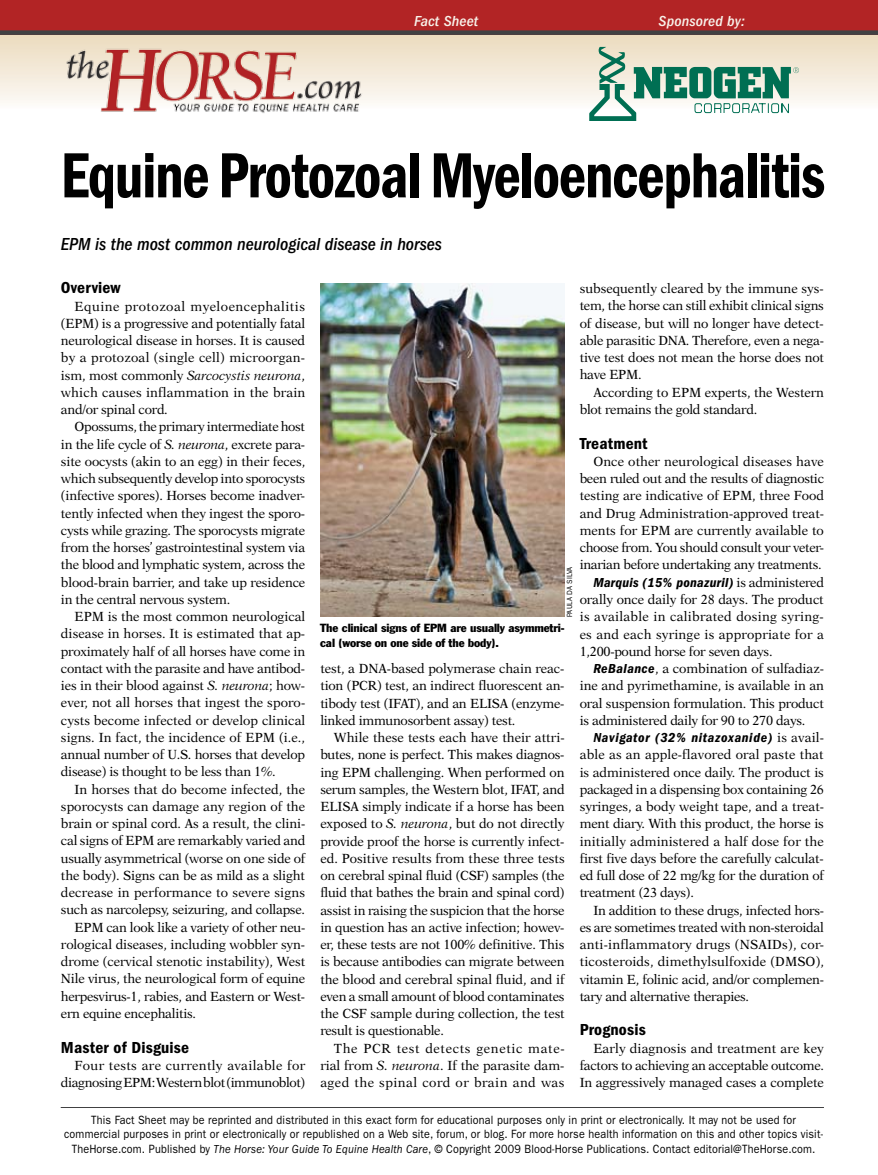
<style>
.page{position:relative;width:878px;height:1175px;background:#fff}
.page>*{position:absolute;margin:0;border:0;box-sizing:border-box;transform-origin:0 0}
.t1{font:66px "ITC Franklin Gothic Std Dm Cd";letter-spacing:-.02em;color:#000;scale:.9 1}
.t2{font:italic 500 condensed 18px "ITC Franklin Gothic Std";color:#000}
.t3{font:16.5px "ITC Franklin Gothic Std Dm Cd";letter-spacing:.01em;color:#000;scale:1.05 1}
.t4{font:italic 500 condensed 15px "ITC Franklin Gothic Std";letter-spacing:.01em;color:#f8f2ea;scale:1.05 1}
.t5{font:13.5px "ITC Franklin Gothic Std Dm Cd It";letter-spacing:.02em;color:#000;scale:1.05 1}
.t6{font:13.5px "ITC Franklin Gothic Std Dm Cd It";letter-spacing:.045em;color:#000;scale:1.05 1}
.t7{font:13.35px/17.2px "New Aster LT Std";letter-spacing:-.02em;color:#000;text-align:justify;scale:.96 1}
.t8{font:13.35px "New Aster LT Std";letter-spacing:.005em;color:#000;scale:.96 1}
.t9{font:13.35px "New Aster LT Std";letter-spacing:.015em;color:#000;scale:.96 1}
.t10{font:12px/14.4px "ITC Franklin Gothic Std";letter-spacing:.015em;color:#000;text-align:center;scale:.9 1}
.t11{font:condensed 11.7px/15px "Franklin Gothic Std";letter-spacing:-.01em;color:#000;scale:1.1 1}
.t12{font:7.5px "ITC Franklin Gothic Std";letter-spacing:.005em;color:#000;scale:.95 1}
.s1{font-style:italic}
.s2{font-family:"New Aster LT Std";font-size:13.35px}
.s3{font-family:"ITC Franklin Gothic Std Dm Cd It";font-size:13.5px}
</style>
<div class="page">
<hr style="left:61px;top:1107px;width:763px;height:1px;background:#414142">
<div style="left:0;top:34px;width:878px;height:80px;background:linear-gradient(to bottom,#ebdabc,#fefdfd)"></div>
<img style="left:61px;top:39px;width:309px;height:75px">
<div style="left:0;top:0;width:878px;height:35px;background:#b22425"></div>
<div style="left:0;top:30px;width:878px;height:5px;background:#414142"></div>
<svg style="left:589px;top:47px;width:210px;height:73px"></svg>
<img style="left:320px;top:283px;width:244px;height:333px">
<p class="t4" style="left:414px;top:12px;width:63px">Fact Sheet</p>
<p class="t4" style="left:658px;top:12px;width:84px">Sponsored by:</p>
<h1 class="t1" style="left:61px;top:138px;width:850px">Equine Protozoal Myeloencephalitis</h1>
<h2 class="t2" style="left:61px;top:234px;width:382px">EPM is the most common neurological disease in horses</h2>
<p class="t3" style="left:61px;top:278px;width:58px">Overview</p>
<p class="t7" style="left:61px;top:297px;width:256px;text-indent:14px">Equine protozoal myeloencephalitis (EPM) is a progressive and potentially fatal neurological disease in horses. It is caused by a protozoal (single cell) microorgan&shy;ism, most commonly <span class="s1">Sarcocystis neurona</span>, which causes inflammation in the brain and/or spinal cord.</p>
<p class="t7" style="left:61px;top:418px;width:256px;text-indent:14px">Opossums, the primary intermediate host in the life cycle of <span class="s1">S. neurona</span>, excrete para&shy;site oocysts (akin to an egg) in their feces, which subsequently develop into sporocysts (infective spores). Horses become inadver&shy;tently infected when they ingest the sporo&shy;cysts while grazing. The sporocysts migrate from the horses’ gastrointestinal system via the blood and lymphatic system, across the blood-brain barrier, and take up residence in the central nervous system.</p>
<p class="t7" style="left:61px;top:608px;width:256px;text-indent:14px">EPM is the most common neurological disease in horses. It is estimated that ap&shy;proximately half of all horses have come in contact with the parasite and have antibod&shy;ies in their blood against <span class="s1">S. neurona</span>; how&shy;ever, not all horses that ingest the sporo&shy;cysts become infected or develop clinical signs. In fact, the incidence of EPM (i.e., annual number of U.S. horses that develop disease) is thought to be less than 1%.</p>
<p class="t8" style="left:75px;top:781px;width:241px">In horses that do become infected, the</p>
<p class="t8" style="left:61px;top:798px;width:256px">sporocysts can damage any region of the</p>
<p class="t7" style="left:61px;top:815px;width:256px">brain or spinal cord. As a result, the clini-</p>
<p class="t7" style="left:61px;top:832px;width:256px">cal signs of EPM are remarkably varied and</p>
<p class="t7" style="left:61px;top:849px;width:256px">usually asymmetrical (worse on one side of</p>
<p class="t7" style="left:61px;top:866px;width:256px">the body). Signs can be as mild as a slight</p>
<p class="t9" style="left:61px;top:884px;width:256px">decrease in performance to severe signs</p>
<p class="t7" style="left:61px;top:901px;width:256px">such as narcolepsy, seizuring, and collapse.</p>
<p class="t7" style="left:75px;top:918px;width:242px">EPM can look like a variety of other neu-</p>
<p class="t7" style="left:61px;top:935px;width:256px">rological diseases, including wobbler syn-</p>
<p class="t7" style="left:61px;top:953px;width:256px">drome (cervical stenotic instability), West</p>
<p class="t7" style="left:61px;top:970px;width:256px">Nile virus, the neurological form of equine</p>
<p class="t7" style="left:61px;top:987px;width:256px">herpesvirus-1, rabies, and Eastern or West-</p>
<p class="t7" style="left:61px;top:1004px;width:142px">ern equine encephalitis.</p>
<p class="t3" style="left:61px;top:1037px;width:123px">Master of Disguise</p>
<p class="t7" style="left:61px;top:1056px;width:256px;text-align:right">Four tests are currently available for diagnosing EPM: Western blot (immunoblot)</p>
<p class="t7" style="left:579px;top:280px;width:256px">subsequently cleared by the immune sys&shy;tem, the horse can still exhibit clinical signs of disease, but will no longer have detect&shy;able parasitic DNA. Therefore, even a nega&shy;tive test does not mean the horse does not have EPM.</p>
<p class="t7" style="left:579px;top:383px;width:256px;text-indent:14px">According to EPM experts, the Western blot remains the gold standard.</p>
<p class="t3" style="left:579px;top:434px;width:66px">Treatment</p>
<p class="t7" style="left:579px;top:453px;width:256px;text-indent:14px">Once other neurological diseases have been ruled out and the results of diagnostic testing are indicative of EPM, three Food and Drug Administration-approved treat&shy;ments for EPM are currently available to choose from. You should consult your veter&shy;inarian before undertaking any treatments.</p>
<p class="t5" style="left:593px;top:574px;width:221px">Marquis (15% ponazuril) <span class="s2">is administered</span></p>
<p class="t7" style="left:579px;top:591px;width:256px">orally once daily for 28 days. The product is available in calibrated dosing syring&shy;es and each syringe is appropriate for a 1,200-pound horse for seven days.</p>
<p class="t7" style="left:579px;top:660px;width:256px;text-indent:14px"><span class="s3">ReBalance</span>, a combination of sulfadiaz&shy;ine and pyrimethamine, is available in an oral suspension formulation. This product is administered daily for 90 to 270 days.</p>
<p class="t6" style="left:593px;top:730px;width:221px">Navigator (32% nitazoxanide) <span class="s2">is avail-</span></p>
<p class="t7" style="left:579px;top:746px;width:256px">able as an apple-flavored oral paste that is administered once daily. The product is packaged in a dispensing box containing 26 syringes, a body weight tape, and a treat&shy;ment diary. With this product, the horse is initially administered a half dose for the first five days before the carefully calculat&shy;ed full dose of 22 mg/kg for the duration of treatment (23 days).</p>
<p class="t7" style="left:579px;top:901px;width:256px;text-indent:14px">In addition to these drugs, infected hors&shy;es are sometimes treated with non-steroidal anti-inflammatory drugs (NSAIDs), cor&shy;ticosteroids, dimethylsulfoxide (DMSO), vitamin E, folinic acid, and/or complemen&shy;tary and alternative therapies.</p>
<p class="t3" style="left:579px;top:1020px;width:64px">Prognosis</p>
<p class="t7" style="left:579px;top:1039px;width:256px;text-indent:14px">Early diagnosis and treatment are key factors to achieving an acceptable outcome.<br>In aggressively managed cases a complete</p>
<p class="t10" style="left:64px;top:1112px;width:844px">This Fact Sheet may be reprinted and distributed in this exact form for educational purposes only in print or electronically. It may not be used for commercial purposes in print or electronically or republished on a Web site, forum, or blog. For more horse health information on this and other topics visit-<br>TheHorse.com. Published by <span class="s1">The Horse: Your Guide To Equine Health Care</span>, © Copyright 2009 Blood-Horse Publications. Contact editorial@TheHorse.com.</p>
<p class="t12" style="left:565px;top:617px;width:55px;rotate:-90deg">paula da silva</p>
<p class="t11" style="left:320px;top:620px;width:224px">The clinical signs of EPM are usually asymmetri&shy;cal (worse on one side of the body).</p>
<p class="t7" style="left:320px;top:660px;width:256px">test, a DNA-based polymerase chain reac&shy;tion (PCR) test, an indirect fluorescent an&shy;tibody test (IFAT), and an ELISA (enzyme&shy;linked immunosorbent assay) test.</p>
<p class="t7" style="left:320px;top:729px;width:256px;text-indent:14px">While these tests each have their attri&shy;butes, none is perfect. This makes diagnos&shy;ing EPM challenging. When performed on serum samples, the Western blot, IFAT, and ELISA simply indicate if a horse has been exposed to <span class="s1">S. neurona</span>, but do not directly provide proof the horse is currently infect&shy;ed. Positive results from these three tests on cerebral spinal fluid (CSF) samples (the fluid that bathes the brain and spinal cord) assist in raising the suspicion that the horse in question has an active infection; howev&shy;er, these tests are not 100% definitive. This is because antibodies can migrate between the blood and cerebral spinal fluid, and if even a small amount of blood contaminates the CSF sample during collection, the test result is questionable.</p>
<p class="t7" style="left:320px;top:1039px;width:256px;text-indent:14px">The PCR test detects genetic mate&shy;rial from <span class="s1">S. neurona</span>. If the parasite dam&shy;aged the spinal cord or brain and was</p>
</div>
